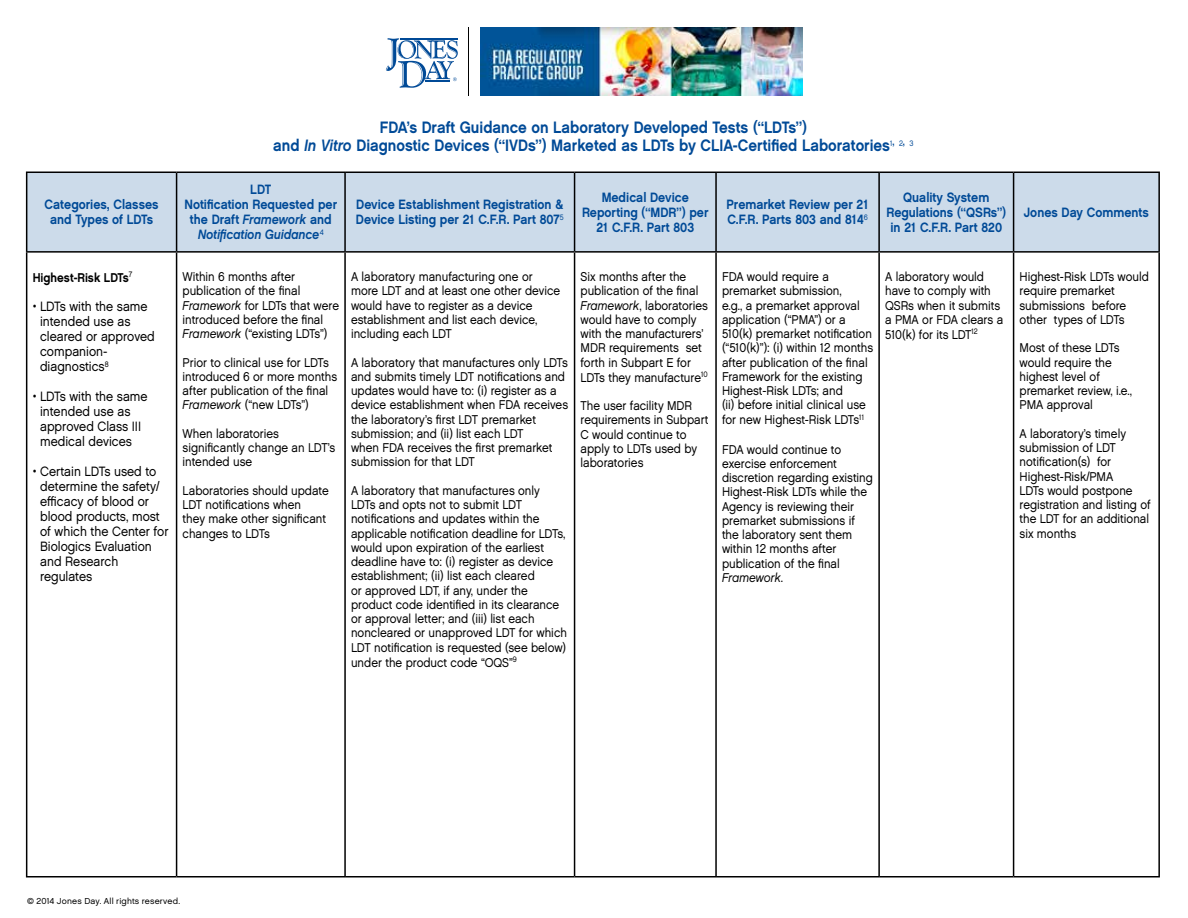
<style>
.page{position:relative;width:1188px;height:918px;background:#fff}
.page>*{position:absolute;margin:0;border:0;box-sizing:border-box;transform-origin:0 0}
.t1{font:16.5px/18px "Chalet New York Nineteen Sixty";color:#004a97;text-align:center;scale:.9 1}
.t2{font:13.5px/15px "Chalet New York Nineteen Sixty";color:#004a97;text-align:center;scale:.9 1}
.t3{font:13.5px/15px "Chalet London Nineteen Sixty";color:#000;scale:.9 1}
.t4{font:13.5px "Chalet Oblique New York";color:#004a97;scale:.9 1}
.t5{font:12.75px/14.2px "Chalet London Nineteen Sixty";color:#000;scale:.9 1}
.t6{font:12.75px "Chalet New York Nineteen Sixty";color:#000;scale:.9 1}
.t7{font:12.75px "Chalet Oblique London";letter-spacing:-.005em;color:#000;scale:.9 1}
.t8{font:8.7px "Chalet London Nineteen Sixty";letter-spacing:.02em;color:#000}
.s1{font-family:"Chalet Oblique New York"}
.s2{font-family:"Chalet Oblique London"}
.s3{font-family:"Chalet London Nineteen Sixty"}
</style>
<div class="page">
<div style="left:27px;top:173px;width:1131px;height:78px;background:#ccdbea"></div>
<hr style="left:26px;top:172px;width:151px;height:1px;background:#000">
<hr style="left:26px;top:173px;width:1px;height:78px;background:#000">
<hr style="left:177px;top:172px;width:168px;height:1px;background:#000">
<hr style="left:176px;top:173px;width:1px;height:78px;background:#000">
<hr style="left:345px;top:172px;width:230px;height:1px;background:#000">
<hr style="left:344px;top:173px;width:2px;height:78px;background:#000">
<hr style="left:575px;top:172px;width:141px;height:1px;background:#000">
<hr style="left:574px;top:173px;width:1px;height:78px;background:#000">
<hr style="left:716px;top:172px;width:163px;height:1px;background:#000">
<hr style="left:715px;top:173px;width:2px;height:78px;background:#000">
<hr style="left:879px;top:172px;width:135px;height:1px;background:#000">
<hr style="left:878px;top:173px;width:2px;height:78px;background:#000">
<hr style="left:1014px;top:172px;width:146px;height:1px;background:#000">
<hr style="left:1013px;top:173px;width:1px;height:78px;background:#000">
<hr style="left:1158px;top:173px;width:2px;height:78px;background:#000">
<hr style="left:26px;top:251px;width:151px;height:2px;background:#000">
<hr style="left:26px;top:253px;width:1px;height:623px;background:#000">
<hr style="left:177px;top:251px;width:168px;height:2px;background:#000">
<hr style="left:176px;top:253px;width:1px;height:623px;background:#000">
<hr style="left:345px;top:251px;width:230px;height:2px;background:#000">
<hr style="left:344px;top:253px;width:2px;height:623px;background:#000">
<hr style="left:575px;top:251px;width:141px;height:2px;background:#000">
<hr style="left:574px;top:253px;width:1px;height:623px;background:#000">
<hr style="left:716px;top:251px;width:163px;height:2px;background:#000">
<hr style="left:715px;top:253px;width:2px;height:623px;background:#000">
<hr style="left:879px;top:251px;width:135px;height:2px;background:#000">
<hr style="left:878px;top:253px;width:2px;height:623px;background:#000">
<hr style="left:1014px;top:251px;width:146px;height:2px;background:#000">
<hr style="left:1013px;top:253px;width:1px;height:623px;background:#000">
<hr style="left:1158px;top:253px;width:2px;height:623px;background:#000">
<hr style="left:26px;top:876px;width:151px;height:2px;background:#000">
<hr style="left:177px;top:876px;width:168px;height:2px;background:#000">
<hr style="left:345px;top:876px;width:230px;height:2px;background:#000">
<hr style="left:575px;top:876px;width:141px;height:2px;background:#000">
<hr style="left:716px;top:876px;width:163px;height:2px;background:#000">
<hr style="left:879px;top:876px;width:135px;height:2px;background:#000">
<hr style="left:1014px;top:876px;width:146px;height:2px;background:#000">
<svg style="left:386px;top:38px;width:72px;height:50px"></svg>
<hr style="left:468px;top:27px;width:1px;height:68px;background:#000">
<img style="left:480px;top:27px;width:322px;height:68px">
<p class="t2" style="left:45px;top:197px;width:128px">Categories, Classes and Types of LDTs</p>
<p class="t6" style="left:33px;top:270px;width:112px">Highest-Risk LDTs<sup>7</sup></p>
<p class="t3" style="left:40px;top:299px;width:129px;text-indent:-7px">• LDTs with the same intended use as cleared or approved companion&shy;diagnostics<sup>8</sup></p>
<p class="t3" style="left:40px;top:389px;width:121px;text-indent:-7px">• LDTs with the same intended use as approved Class III medical devices</p>
<p class="t3" style="left:40px;top:464px;width:144px;text-indent:-7px">• Certain LDTs used to determine the safety/ efficacy of blood or blood products, most of which the Center for<br>Biologics Evaluation and Research regulates</p>
<p class="t1" style="left:273px;top:118px;width:713px">FDA’s Draft Guidance on Laboratory Developed Tests (“LDTs”)<br>and <span class="s1">In Vitro</span> Diagnostic Devices (“IVDs”) Marketed as LDTs by CLIA-Certified Laboratories<sup>1</sup><sup>,</sup> <sup>2</sup><sup>,</sup> <sup>3</sup></p>
<p class="t2" style="left:185px;top:182px;width:171px">LDT<br>Notification Requested per the Draft <span class="s1">Framework</span> and</p>
<p class="t4" style="left:198px;top:226px;width:141px">Notification Guidance<sup>4</sup></p>
<p class="t2" style="left:356px;top:197px;width:232px;text-align:left">Device Establishment Registration &amp;<br>Device Listing per 21 C.F.R. Part 807<sup>5</sup></p>
<p class="t2" style="left:582px;top:190px;width:142px">Medical Device<br>Reporting (“MDR”) per<br>21 C.F.R. Part 803</p>
<p class="t2" style="left:727px;top:197px;width:159px;text-align:left">Premarket Review per 21<br>C.F.R. Parts 803 and 814<sup>6</sup></p>
<p class="t2" style="left:886px;top:190px;width:135px">Quality System<br>Regulations (“QSRs”) in 21 C.F.R. Part 820</p>
<p class="t2" style="left:1024px;top:205px;width:140px">Jones Day Comments</p>
<p class="t5" style="left:183px;top:269px;width:175px">Within 6 months after publication of the final<br><span class="s2">Framework</span> for LDTs that were introduced before the final<br><span class="s2">Framework</span> (“existing LDTs”)</p>
<p class="t5" style="left:183px;top:355px;width:173px">Prior to clinical use for LDTs introduced 6 or more months after publication of the final<br><span class="s2">Framework</span> (“new LDTs”)</p>
<p class="t5" style="left:183px;top:426px;width:171px">When laboratories significantly change an LDT’s intended use</p>
<p class="t5" style="left:183px;top:483px;width:164px">Laboratories should update<br>LDT notifications when<br>they make other significant changes to LDTs</p>
<p class="t5" style="left:351px;top:269px;width:234px">A laboratory manufacturing one or more LDT and at least one other device would have to register as a device establishment and list each device, including each LDT</p>
<p class="t5" style="left:351px;top:355px;width:243px">A laboratory that manufactures only LDTs and submits timely LDT notifications and updates would have to: (i) register as a device establishment when FDA receives the laboratory’s first LDT premarket submission; and (ii) list each LDT<br>when FDA receives the first premarket submission for that LDT</p>
<p class="t5" style="left:351px;top:483px;width:241px">A laboratory that manufactures only LDTs and opts not to submit LDT notifications and updates within the applicable notification deadline for LDTs, would upon expiration of the earliest deadline have to: (i) register as device establishment; (ii) list each cleared<br>or approved LDT, if any, under the product code identified in its clearance or approval letter; and (iii) list each noncleared or unapproved LDT for which LDT notification is requested (see below) under the product code “OQS”<sup>9</sup></p>
<p class="t5" style="left:581px;top:269px;width:143px">Six months after the publication of the final<br><span class="s2">Framework</span>, laboratories would have to comply with the manufacturers’<br>MDR requirements set forth in Subpart E for<br>LDTs they manufacture<sup>10</sup></p>
<p class="t5" style="left:581px;top:398px;width:144px">The user facility MDR requirements in Subpart<br>C would continue to apply to LDTs used by laboratories</p>
<p class="t5" style="left:722px;top:269px;width:169px">FDA would require a premarket submission,<br>e.g., a premarket approval application (“PMA”) or a<br>510(k) premarket notification (“510(k)”): (i) within 12 months after publication of the final<br>Framework for the existing<br>Highest-Risk LDTs; and<br>(ii) before initial clinical use for new Highest-Risk LDTs<sup>11</sup></p>
<p class="t5" style="left:722px;top:442px;width:169px">FDA would continue to exercise enforcement discretion regarding existing<br>Highest-Risk LDTs while the<br>Agency is reviewing their premarket submissions if the laboratory sent them within 12 months after publication of the final</p>
<p class="t7" style="left:722px;top:570px;width:70px">Framework<span class="s3">.</span></p>
<p class="t5" style="left:885px;top:269px;width:133px">A laboratory would have to comply with<br>QSRs when it submits a PMA or FDA clears a<br>510(k) for its LDT<sup>12</sup></p>
<p class="t5" style="left:1020px;top:269px;width:145px">Highest-Risk LDTs would require premarket submissions before other types of LDTs</p>
<p class="t5" style="left:1020px;top:341px;width:127px">Most of these LDTs would require the highest level of premarket review, i.e.,<br>PMA approval</p>
<p class="t5" style="left:1020px;top:426px;width:147px">A laboratory’s timely submission of LDT notification(s) for<br>Highest-Risk/PMA<br>LDTs would postpone registration and listing of the LDT for an additional six months</p>
<p class="t8" style="left:27px;top:895px;width:155px">© 2014 Jones Day. All rights reserved.</p>
</div>
